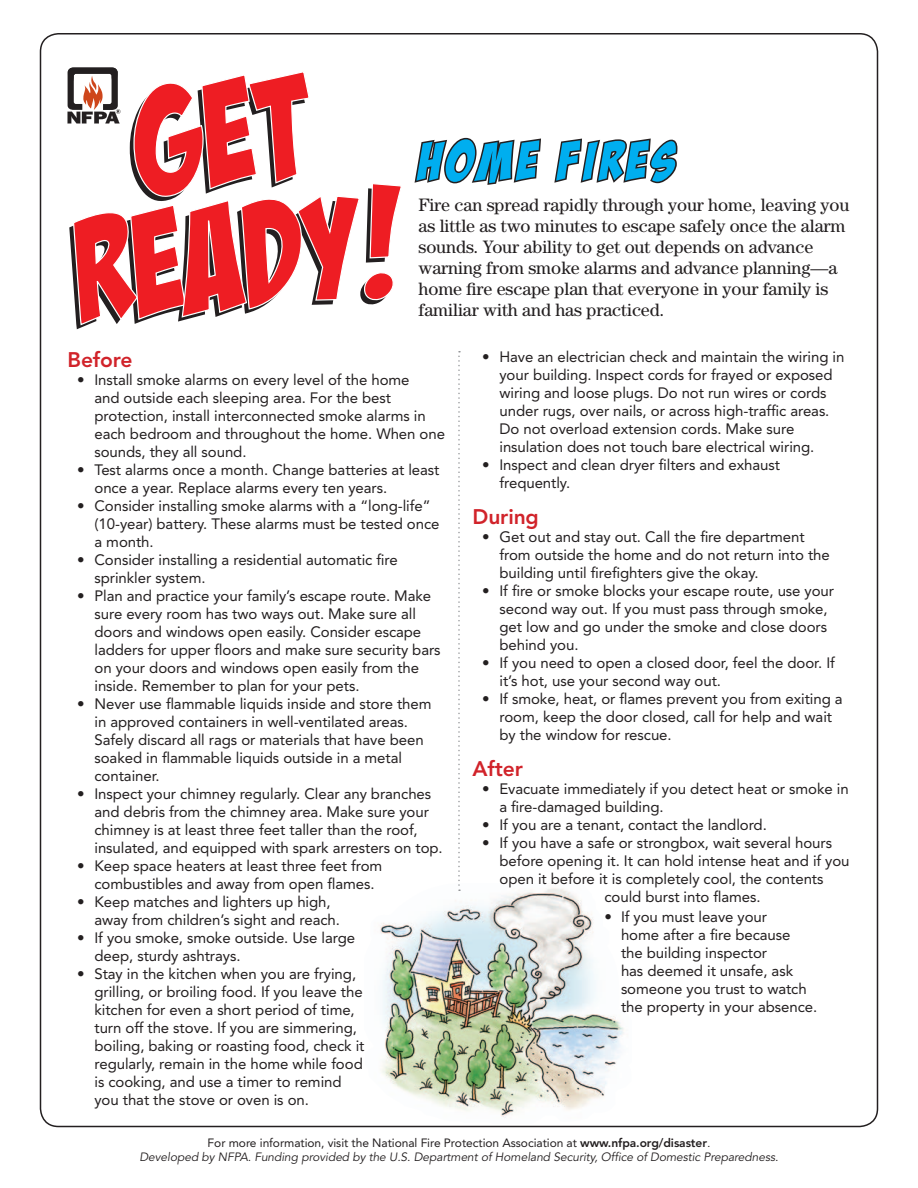
<style>
.page{position:relative;width:918px;height:1188px;background:#fff}
.page>*{position:absolute;margin:0;border:0;box-sizing:border-box;transform-origin:0 0}
.t1{font:54px "Bada Boom BB";letter-spacing:.1em;color:#00aeef}
.t2{font:800 21px "Avenir";letter-spacing:-.005em;color:#d1232a}
.t3{font:18px/21px "Century";letter-spacing:-.005em;color:#231f20}
.t4{font:15px/18px "Avenir";letter-spacing:-.005em;color:#231f20}
.t5{font:italic 12px "Avenir";letter-spacing:-.005em;color:#231f20}
.t6{font:12px "Avenir";letter-spacing:-.005em;color:#231f20}
.s1{font-weight:800}
.s2{font-style:italic}
</style>
<div class="page">
<svg style="left:68px;top:68px;width:333px;height:261px"></svg>
<img style="left:380px;top:888px;width:244px;height:230px">
<svg style="left:414px;top:137px;width:127px;height:48px"></svg>
<svg style="left:554px;top:138px;width:124px;height:46px"></svg>
<svg style="left:458px;top:351px;width:2px;height:540px"></svg>
<p class="t1" style="left:418px;top:133px;width:259px">HOME FIRES</p>
<p class="t3" style="left:418px;top:194px;width:432px">Fire can spread rapidly through your home, leaving you as little as two minutes to escape safely once the alarm sounds. Your ability to get out depends on advance warning from smoke alarms and advance planning—a home fire escape plan that everyone in your family is familiar with and has practiced.</p>
<p class="t4" style="left:500px;top:348px;width:346px;text-indent:-17px">• Have an electrician check and maintain the wiring in your building. Inspect cords for frayed or exposed wiring and loose plugs. Do not run wires or cords under rugs, over nails, or across high-traffic areas.<br>Do not overload extension cords. Make sure insulation does not touch bare electrical wiring.</p>
<p class="t4" style="left:500px;top:456px;width:282px;text-indent:-17px">• Inspect and clean dryer filters and exhaust frequently.</p>
<p class="t2" style="left:472px;top:505px;width:68px">During</p>
<p class="t4" style="left:500px;top:528px;width:332px;text-indent:-17px">• Get out and stay out. Call the fire department from outside the home and do not return into the building until firefighters give the okay.</p>
<p class="t4" style="left:500px;top:582px;width:336px;text-indent:-17px">• If fire or smoke blocks your escape route, use your second way out. If you must pass through smoke, get low and go under the smoke and close doors behind you.</p>
<p class="t4" style="left:500px;top:654px;width:337px;text-indent:-17px">• If you need to open a closed door, feel the door. If it’s hot, use your second way out.</p>
<p class="t4" style="left:500px;top:690px;width:345px;text-indent:-17px">• If smoke, heat, or flames prevent you from exiting a room, keep the door closed, call for help and wait by the window for rescue.</p>
<p class="t2" style="left:472px;top:757px;width:52px">After</p>
<p class="t4" style="left:500px;top:780px;width:351px;text-indent:-17px">• Evacuate immediately if you detect heat or smoke in a fire-damaged building.</p>
<p class="t4" style="left:482px;top:816px;width:286px">• If you are a tenant, contact the landlord.</p>
<p class="t4" style="left:482px;top:834px;width:351px">• If you have a safe or strongbox, wait several hours</p>
<p class="t4" style="left:500px;top:852px;width:352px">before opening it. It can hold intense heat and if you</p>
<p class="t4" style="left:500px;top:870px;width:326px">open it before it is completely cool, the contents</p>
<p class="t4" style="left:604px;top:888px;width:158px">could burst into flames.</p>
<p class="t4" style="left:621px;top:908px;width:198px;text-indent:-16px">• If you must leave your<br>home after a fire because<br>the building inspector<br>has deemed it unsafe, ask someone you trust to watch the property in your absence.</p>
<p class="t2" style="left:68px;top:347px;width:67px">Before</p>
<p class="t4" style="left:94px;top:371px;width:352px;text-indent:-17px">• Install smoke alarms on every level of the home<br>and outside each sleeping area. For the best protection, install interconnected smoke alarms in each bedroom and throughout the home. When one sounds, they all sound.</p>
<p class="t4" style="left:94px;top:461px;width:347px;text-indent:-17px">• Test alarms once a month. Change batteries at least once a year. Replace alarms every ten years.</p>
<p class="t4" style="left:94px;top:497px;width:347px;text-indent:-17px">• Consider installing smoke alarms with a “long-life” (10-year) battery. These alarms must be tested once a month.</p>
<p class="t4" style="left:94px;top:551px;width:305px;text-indent:-17px">• Consider installing a residential automatic fire sprinkler system.</p>
<p class="t4" style="left:94px;top:587px;width:348px;text-indent:-17px">• Plan and practice your family’s escape route. Make sure every room has two ways out. Make sure all doors and windows open easily. Consider escape ladders for upper floors and make sure security bars on your doors and windows open easily from the inside. Remember to plan for your pets.</p>
<p class="t4" style="left:94px;top:695px;width:339px;text-indent:-17px">• Never use flammable liquids inside and store them in approved containers in well-ventilated areas.<br>Safely discard all rags or materials that have been soaked in flammable liquids outside in a metal container.</p>
<p class="t4" style="left:94px;top:785px;width:350px;text-indent:-17px">• Inspect your chimney regularly. Clear any branches and debris from the chimney area. Make sure your chimney is at least three feet taller than the roof, insulated, and equipped with spark arresters on top.</p>
<p class="t4" style="left:94px;top:857px;width:289px;text-indent:-17px">• Keep space heaters at least three feet from combustibles and away from open flames.</p>
<p class="t4" style="left:94px;top:893px;width:247px;text-indent:-17px">• Keep matches and lighters up high, away from children’s sight and reach.</p>
<p class="t4" style="left:94px;top:929px;width:262px;text-indent:-17px">• If you smoke, smoke outside. Use large deep, sturdy ashtrays.</p>
<p class="t4" style="left:94px;top:965px;width:272px;text-indent:-17px">• Stay in the kitchen when you are frying, grilling, or broiling food. If you leave the kitchen for even a short period of time, turn off the stove. If you are simmering, boiling, baking or roasting food, check it regularly, remain in the home while food is cooking, and use a timer to remind you that the stove or oven is on.</p>
<p class="t6" style="left:208px;top:1135px;width:504px">For more information, visit the National Fire Protection Association at <span class="s1">www.nfpa.org/disaster</span><span class="s2">.</span></p>
<p class="t5" style="left:139px;top:1150px;width:641px">Developed by NFPA. Funding provided by the U.S. Department of Homeland Security, Office of Domestic Preparedness.</p>
</div>
